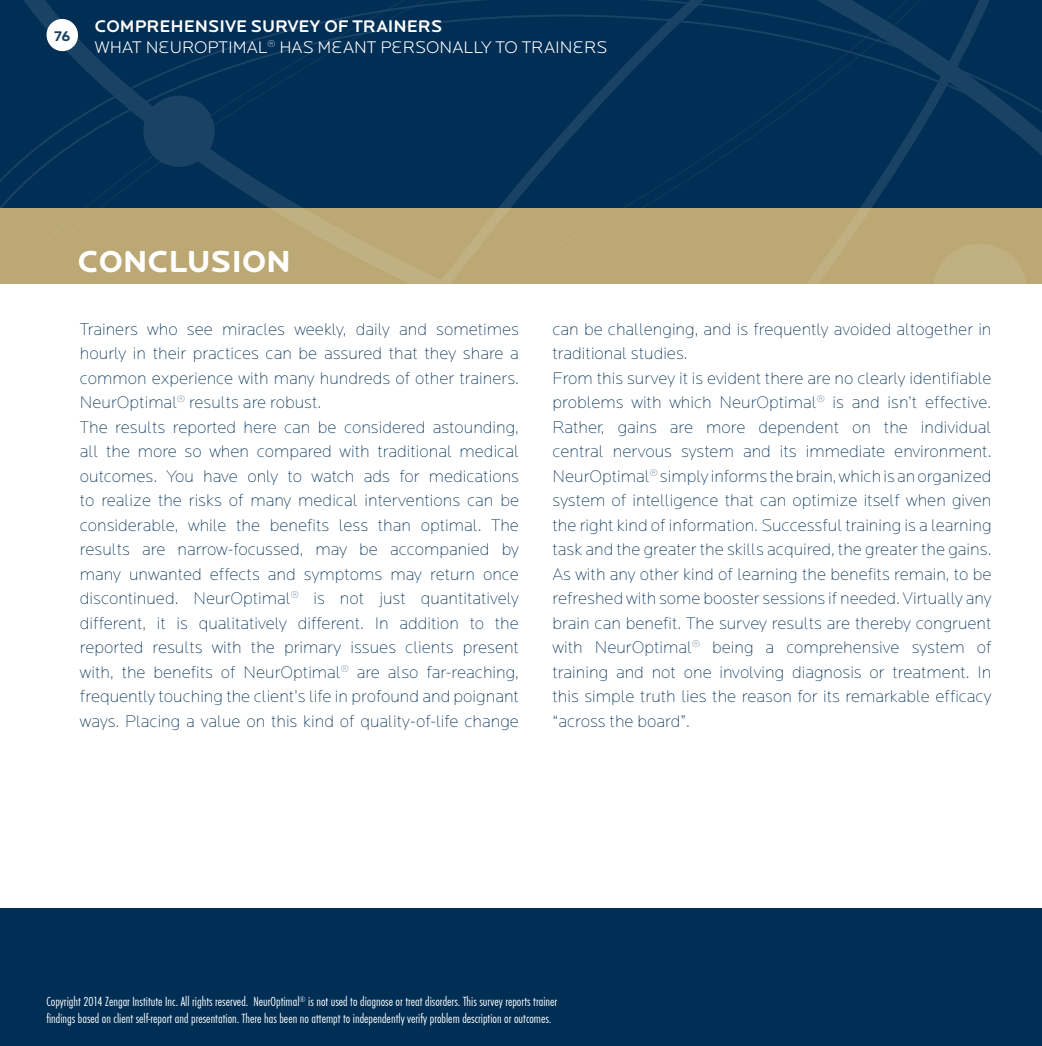
<style>
.page{position:relative;width:1042px;height:1046px;background:#fff}
.page>*{position:absolute;margin:0;border:0;box-sizing:border-box;transform-origin:0 0}
.t1{font:700 31.5px "Locator Display";color:#fff}
.t2{font:200 17.5px/24.5px "Locator";color:#002e54}
.t3{font:300 17.5px/21px "Locator Display";color:#fff}
.t4{font:700 14.53px "Locator Display";color:#002e54}
.t5{font:300 12.25px/17.5px "Futura ND Cn";color:#fff}
.s1{font-weight:500}
</style>
<div class="page">
<div style="left:0;top:908px;width:1042px;height:138px;background:#002e54"></div>
<svg style="left:0;top:0;width:1042px;height:284px;fill:#002e54"></svg>
<svg style="left:224px;top:0;width:799px;height:284px;fill:#002e54"></svg>
<div style="left:143px;top:96px;width:72px;height:71px;background:#194264;border-radius:50%"></div>
<svg style="left:933px;top:244px;width:94px;height:40px"></svg>
<p class="t4" style="left:54px;top:27px;width:18px">76</p>
<p class="t3" style="left:95px;top:16px;width:514px"><span class="s1">COMPREHENSIVE SURVEY OF TRAINERS<br></span>WHAT NEUROPTIMAL<sup>®</sup> HAS MEANT PERSONALLY TO TRAINERS</p>
<h1 class="t1" style="left:78px;top:243px;width:215px">CONCLUSION</h1>
<p class="t2" style="left:80px;top:317px;width:441px">Trainers who see miracles weekly, daily and sometimes hourly in their practices can be assured that they share a common experience with many hundreds of other trainers.<br>NeurOptimal<sup>®</sup> results are robust.<br>The results reported here can be considered astounding, all the more so when compared with traditional medical outcomes. You have only to watch ads for medications to realize the risks of many medical interventions can be considerable, while the benefits less than optimal. The results are narrow-focussed, may be accompanied by many unwanted effects and symptoms may return once discontinued. NeurOptimal<sup>®</sup> is not just quantitatively different, it is qualitatively different. In addition to the reported results with the primary issues clients present with, the benefits of NeurOptimal<sup>®</sup> are also far-reaching, frequently touching the client’s life in profound and poignant ways. Placing a value on this kind of quality-of-life change</p>
<p class="t2" style="left:552px;top:317px;width:441px">can be challenging, and is frequently avoided altogether in traditional studies.<br>From this survey it is evident there are no clearly identifiable problems with which NeurOptimal<sup>®</sup> is and isn’t effective.<br>Rather, gains are more dependent on the individual central nervous system and its immediate environment.<br>NeurOptimal<sup>®</sup> simply informs the brain, which is an organized system of intelligence that can optimize itself when given the right kind of information. Successful training is a learning task and the greater the skills acquired, the greater the gains.<br>As with any other kind of learning the benefits remain, to be refreshed with some booster sessions if needed. Virtually any brain can benefit. The survey results are thereby congruent with NeurOptimal<sup>®</sup> being a comprehensive system of training and not one involving diagnosis or treatment. In this simple truth lies the reason for its remarkable efficacy “across the board”.</p>
<p class="t5" style="left:46px;top:993px;width:512px">Copyright 2014 Zengar Institute Inc. All rights reserved. NeurOptimal<sup>®</sup> is not used to diagnose or treat disorders. This survey reports trainer findings based on client self-report and presentation. There has been no attempt to independently verify problem description or outcomes.</p>
<p class="t5" style="left:78px;top:993px;width:512px">Copyright 2013 Zengar stitute Inc. All rights reserved. NeurOptimal<sup>®</sup> is n t used to diagnose or t eat disorders. This survey eports trainer findings bas d on cli nt self-report a d presentation. Ther has been no attempt to independently verify problem desc iption or outcomes.</p>
</div>
